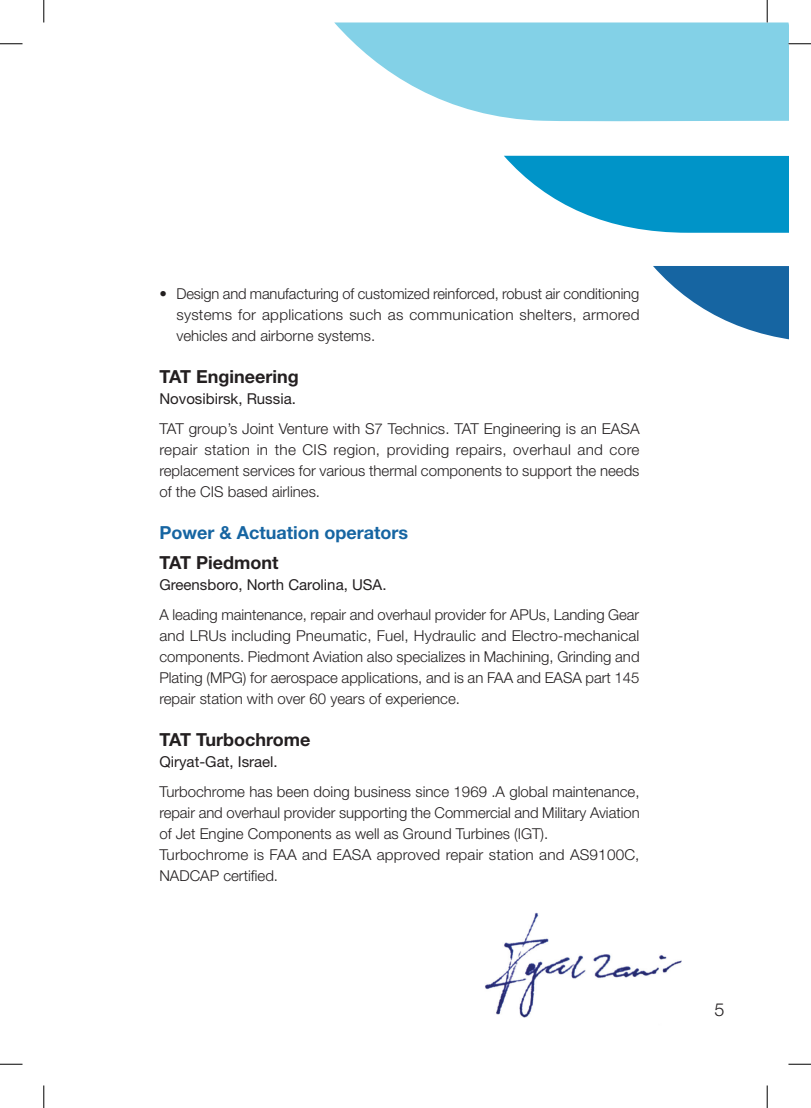
<style>
.page{position:relative;width:811px;height:1108px;background:#fff}
.page>*{position:absolute;margin:0;border:0;box-sizing:border-box;transform-origin:0 0}
.t1{font:700 18px "Helvetica Neue LT Std";color:#231f20}
.t2{font:700 18px "Helvetica Neue LT Std";color:#1665a2}
.t3{font:300 18px "Helvetica Neue LT Std";color:#231f20}
.t4{font:300 15px/21px "Helvetica Neue LT Std";color:#231f20;text-align:justify}
.t5{font:15px "Helvetica Neue LT Std";color:#231f20}
</style>
<div class="page">
<svg style="left:653px;top:266px;width:135px;height:74px"></svg>
<svg style="left:504px;top:156px;width:284px;height:77px"></svg>
<svg style="left:334px;top:22px;width:454px;height:100px;fill:#83d1e7"></svg>
<img style="left:485px;top:912px;width:197px;height:106px">
<svg style="left:0;top:44px;width:22px;height:1px"></svg>
<svg style="left:788px;top:44px;width:22px;height:1px"></svg>
<svg style="left:0;top:1064px;width:22px;height:1px"></svg>
<svg style="left:788px;top:1064px;width:22px;height:1px"></svg>
<svg style="left:44px;top:0;width:1px;height:22px"></svg>
<svg style="left:44px;top:1085px;width:1px;height:23px"></svg>
<svg style="left:766px;top:0;width:1px;height:22px"></svg>
<svg style="left:766px;top:1085px;width:1px;height:23px"></svg>
<p class="t4" style="left:176px;top:283px;width:464px;text-indent:-17px">• Design and manufacturing of customized reinforced, robust air conditioning systems for applications such as communication shelters, armored vehicles and airborne systems.</p>
<p class="t1" style="left:159px;top:366px;width:141px">TAT Engineering</p>
<p class="t5" style="left:159px;top:390px;width:138px">Novosibirsk, Russia.</p>
<p class="t4" style="left:159px;top:418px;width:481px">TAT group’s Joint Venture with S7 Technics. TAT Engineering is an EASA repair station in the CIS region, providing repairs, overhaul and core replacement services for various thermal components to support the needs of the CIS based airlines.</p>
<p class="t2" style="left:159px;top:522px;width:250px">Power &amp; Actuation operators</p>
<p class="t1" style="left:159px;top:552px;width:120px">TAT Piedmont</p>
<p class="t5" style="left:159px;top:576px;width:228px">Greensboro, North Carolina, USA.</p>
<p class="t4" style="left:159px;top:604px;width:481px">A leading maintenance, repair and overhaul provider for APUs, Landing Gear and LRUs including Pneumatic, Fuel, Hydraulic and Electro-mechanical components. Piedmont Aviation also specializes in Machining, Grinding and Plating (MPG) for aerospace applications, and is an FAA and EASA part 145 repair station with over 60 years of experience.</p>
<p class="t1" style="left:159px;top:729px;width:153px">TAT Turbochrome</p>
<p class="t5" style="left:159px;top:753px;width:120px">Qiryat-Gat, Israel.</p>
<p class="t4" style="left:159px;top:781px;width:481px;text-align:left">Turbochrome has been doing business since 1969 .A global maintenance, repair and overhaul provider supporting the Commercial and Military Aviation of Jet Engine Components as well as Ground Turbines (IGT).<br>Turbochrome is FAA and EASA approved repair station and AS9100C, NADCAP certified.</p>
<p class="t3" style="left:714px;top:999px;width:12px">5</p>
</div>
